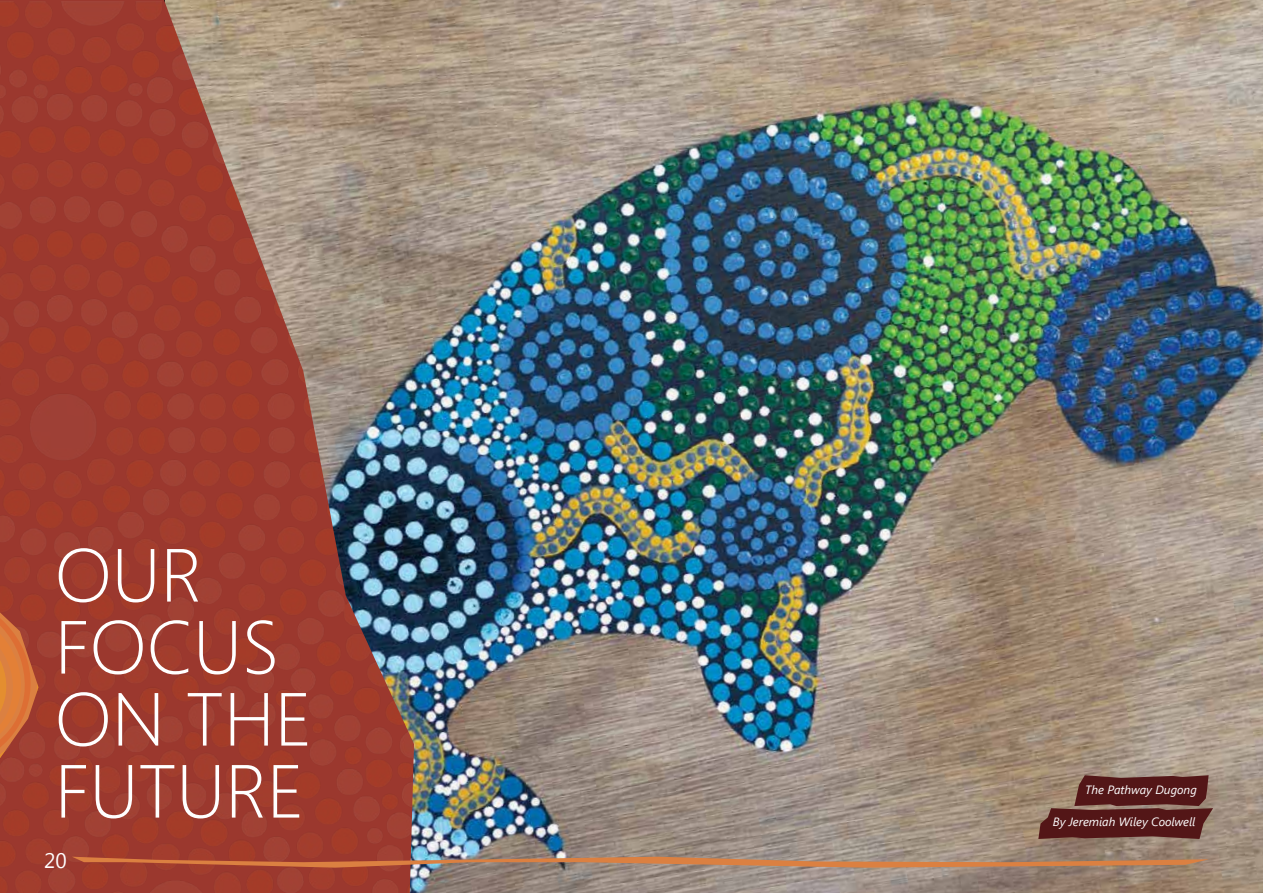
<style>
.page{position:relative;width:1263px;height:893px;background:#fff}
.page>*{position:absolute;margin:0;border:0;box-sizing:border-box;transform-origin:0 0}
.t1{font:300 75px/72px "Segoe UI";color:#fff}
.t2{font:21px "Segoe UI";color:#fff}
.t3{font:italic 12px "Segoe UI";color:#fff}
</style>
<div class="page">
<img style="left:414px;top:0;width:849px;height:893px">
<img style="left:0;top:0;width:414px;height:893px">
<svg style="left:0;top:612px;width:38px;height:146px;background:#c46336"></svg>
<svg style="left:1038px;top:775px;width:175px;height:64px;background:#673430"></svg>
<svg style="left:72px;top:857px;width:1137px;height:11px;background:#b47656"></svg>
<h1 class="t1" style="left:55px;top:535px;width:259px">OUR<br>FOCUS<br>ON THE<br>FUTURE</h1>
<h2 class="t2" style="left:44px;top:846px;width:24px">20</h2>
<p class="t3" style="left:1085px;top:783px;width:113px">The Pathway Dugong</p>
<p class="t3" style="left:1053px;top:815px;width:144px">By Jeremiah Wiley Coolwell</p>
</div>
